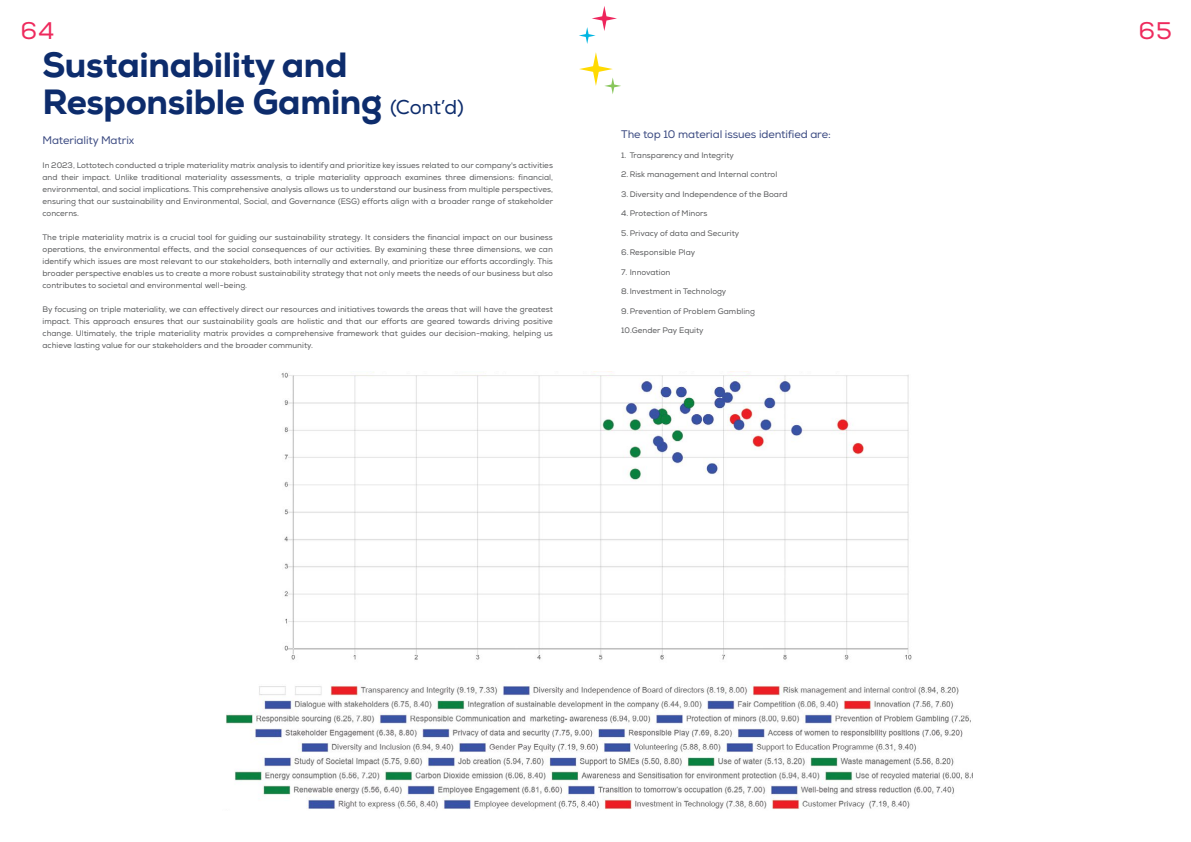
<style>
.page{position:relative;width:1191px;height:842px;background:#fff}
.page>*{position:absolute;margin:0;border:0;box-sizing:border-box;transform-origin:0 0}
.t1{font:800 35px/37px "Nexa";letter-spacing:-.01em;color:#0d2c6c}
.t2{font:24px "Nexa";color:#ee2a5d}
.t3{font:11px "Nexa";letter-spacing:-.01em;color:#394880}
.t4{font:8px/12px "Nexa";color:#58595b;text-align:justify}
.s1{font-weight:400;font-size:20px}
</style>
<div class="page">
<svg style="left:579px;top:52px;width:42px;height:42px"></svg>
<svg style="left:579px;top:6px;width:38px;height:38px"></svg>
<img style="left:281px;top:371px;width:631px;height:289px">
<img style="left:226px;top:684px;width:746px;height:125px">
<h2 class="t2" style="left:21px;top:16px;width:35px">64</h2>
<h2 class="t2" style="left:1138px;top:16px;width:35px">65</h2>
<h1 class="t1" style="left:43px;top:46px;width:423px">Sustainability and<br>Responsible Gaming <span class="s1">(Cont’d)</span></h1>
<h3 class="t3" style="left:43px;top:134px;width:93px">Materiality Matrix</h3>
<p class="t4" style="left:43px;top:159px;width:512px">In 2023, Lottotech conducted a triple materiality matrix analysis to identify and prioritize key issues related to our company's activities and their impact. Unlike traditional materiality assessments, a triple materiality approach examines three dimensions: financial, environmental, and social implications. This comprehensive analysis allows us to understand our business from multiple perspectives, ensuring that our sustainability and Environmental, Social, and Governance (ESG) efforts align with a broader range of stakeholder concerns.</p>
<p class="t4" style="left:43px;top:231px;width:512px">The triple materiality matrix is a crucial tool for guiding our sustainability strategy. It considers the financial impact on our business operations, the environmental effects, and the social consequences of our activities. By examining these three dimensions, we can identify which issues are most relevant to our stakeholders, both internally and externally, and prioritize our efforts accordingly. This broader perspective enables us to create a more robust sustainability strategy that not only meets the needs of our business but also contributes to societal and environmental well-being.</p>
<p class="t4" style="left:43px;top:303px;width:512px">By focusing on triple materiality, we can effectively direct our resources and initiatives towards the areas that will have the greatest impact. This approach ensures that our sustainability goals are holistic and that our efforts are geared towards driving positive change. Ultimately, the triple materiality matrix provides a comprehensive framework that guides our decision-making, helping us achieve lasting value for our stakeholders and the broader community.</p>
<h3 class="t3" style="left:621px;top:128px;width:211px">The top 10 material issues identified are:</h3>
<p class="t4" style="left:621px;top:149px;width:114px">1. Transparency and Integrity</p>
<p class="t4" style="left:621px;top:169px;width:158px">2. Risk management and Internal control</p>
<p class="t4" style="left:621px;top:188px;width:168px">3. Diversity and Independence of the Board</p>
<p class="t4" style="left:621px;top:208px;width:88px">4. Protection of Minors</p>
<p class="t4" style="left:621px;top:227px;width:120px">5. Privacy of data and Security</p>
<p class="t4" style="left:621px;top:247px;width:76px">6.Responsible Play</p>
<p class="t4" style="left:621px;top:266px;width:51px">7. Innovation</p>
<p class="t4" style="left:621px;top:286px;width:107px">8.Investment in Technology</p>
<p class="t4" style="left:621px;top:305px;width:135px">9.Prevention of Problem Gambling</p>
<p class="t4" style="left:621px;top:325px;width:84px">10.Gender Pay Equity</p>
</div>
